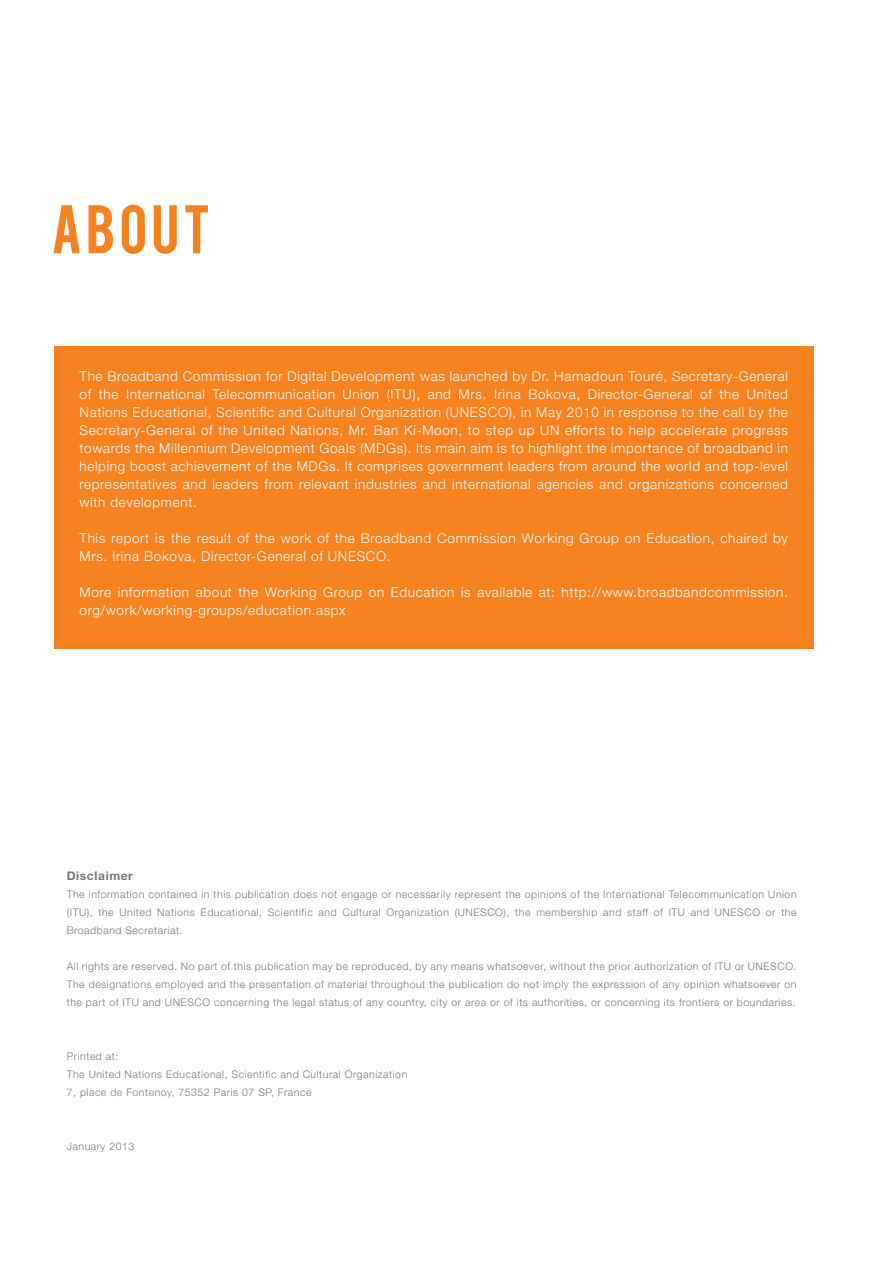
<style>
.page{position:relative;width:893px;height:1263px;background:#fff}
.page>*{position:absolute;margin:0;border:0;box-sizing:border-box;transform-origin:0 0}
.t1{font:54px "Bebas";letter-spacing:.07em;color:#f5821f}
.t2{font:300 13.5px/18px "Helvetica Neue LT Std";letter-spacing:.05em;color:#fff}
.t3{font:700 12px "Helvetica Neue LT Std";letter-spacing:.05em;color:#747578}
.t4{font:300 10.5px/18px "Helvetica Neue LT Std";letter-spacing:.05em;color:#747578;text-align:justify}
</style>
<div class="page">
<div style="left:54px;top:345px;width:759px;height:303px;background:#f5821f"></div>
<h1 class="t1" style="left:51px;top:190px;width:161px">About</h1>
<p class="t2" style="left:80px;top:367px;width:710px;text-align:justify">The Broadband Commission for Digital Development was launched by Dr. Hamadoun Touré, Secretary-General of the International Telecommunication Union (ITU), and Mrs. Irina Bokova, Director-General of the United Nations Educational, Scientific and Cultural Organization (UNESCO), in May 2010 in response to the call by the Secretary-General of the United Nations, Mr. Ban Ki-Moon, to step up UN efforts to help accelerate progress towards the Millennium Development Goals (MDGs). Its main aim is to highlight the importance of broadband in helping boost achievement of the MDGs. It comprises government leaders from around the world and top-level representatives and leaders from relevant industries and international agencies and organizations concerned with development.</p>
<p class="t2" style="left:80px;top:529px;width:710px">This report is the result of the work of the Broadband Commission Working Group on Education, chaired by<br>Mrs. Irina Bokova, Director-General of UNESCO.</p>
<p class="t2" style="left:80px;top:583px;width:710px">More information about the Working Group on Education is available at: http://www.broadbandcommission. org/work/working-groups/education.aspx</p>
<p class="t3" style="left:67px;top:869px;width:68px">Disclaimer</p>
<p class="t4" style="left:67px;top:885px;width:731px">The information contained in this publication does not engage or necessarily represent the opinions of the International Telecommunication Union (ITU), the United Nations Educational, Scientific and Cultural Organization (UNESCO), the membership and staff of ITU and UNESCO or the Broadband Secretariat.</p>
<p class="t4" style="left:67px;top:957px;width:731px">All rights are reserved. No part of this publication may be reproduced, by any means whatsoever, without the prior authorization of ITU or UNESCO.<br>The designations employed and the presentation of material throughout the publication do not imply the expression of any opinion whatsoever on the part of ITU and UNESCO concerning the legal status of any country, city or area or of its authorities, or concerning its frontiers or boundaries.</p>
<p class="t4" style="left:67px;top:1047px;width:342px;text-align:left">Printed at:<br>The United Nations Educational, Scientific and Cultural Organization<br>7, place de Fontenoy, 75352 Paris 07 SP, France</p>
<p class="t4" style="left:67px;top:1137px;width:69px">January 2013</p>
</div>
